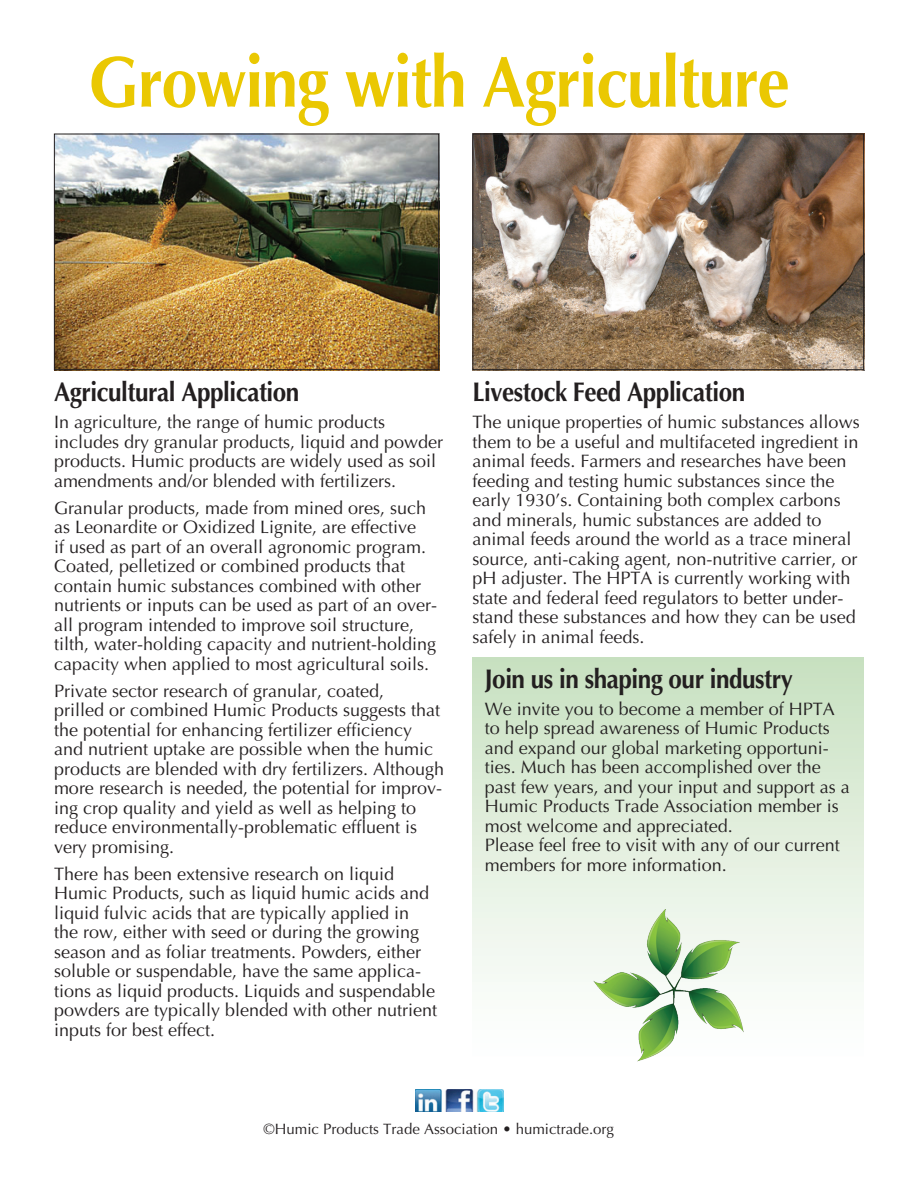
<style>
.page{position:relative;width:918px;height:1188px;background:#fff}
.page>*{position:absolute;margin:0;border:0;box-sizing:border-box;transform-origin:0 0}
.t1{font:700 72px "Optima";letter-spacing:-.02em;color:#eac802;scale:.9 1}
.t2{font:700 27px "Optima";letter-spacing:-.02em;color:#231f20;scale:.9 1}
.t3{font:18px/19.5px "Optima";color:#231f20}
.t4{font:15px "Optima";color:#231f20}
</style>
<div class="page">
<div style="left:472px;top:658px;width:392px;height:408px;background:linear-gradient(to bottom,#c9e1c1,#fff)"></div>
<img style="left:56px;top:136px;width:381px;height:232px">
<div style="left:54px;top:134px;width:385px;height:236px;border:1px solid #231f20"></div>
<img style="left:474px;top:136px;width:388px;height:232px">
<div style="left:472px;top:134px;width:392px;height:236px;border:1px solid #231f20"></div>
<img style="left:591px;top:909px;width:154px;height:155px">
<img style="left:416px;top:1090px;width:87px;height:22px">
<h1 class="t1" style="left:88px;top:40px;width:781px">Growing with Agriculture</h1>
<h2 class="t2" style="left:54px;top:377px;width:274px">Agricultural Application</h2>
<p class="t3" style="left:54px;top:413px;width:391px">In agriculture, the range of humic products includes dry granular products, liquid and powder products. Humic products are widely used as soil amendments and/or blended with fertilizers.</p>
<p class="t3" style="left:54px;top:498px;width:385px">Granular products, made from mined ores, such as Leonardite or Oxidized Lignite, are effective<br>if used as part of an overall agronomic program.<br>Coated, pelletized or combined products that contain humic substances combined with other nutrients or inputs can be used as part of an over&shy;all program intended to improve soil structure, tilth, water-holding capacity and nutrient-holding capacity when applied to most agricultural soils.</p>
<p class="t3" style="left:54px;top:681px;width:392px">Private sector research of granular, coated,<br>prilled or combined Humic Products suggests that the potential for enhancing fertilizer efficiency and nutrient uptake are possible when the humic products are blended with dry fertilizers. Although more research is needed, the potential for improv&shy;ing crop quality and yield as well as helping to reduce environmentally-problematic effluent is very promising.</p>
<p class="t3" style="left:54px;top:864px;width:385px">There has been extensive research on liquid Humic Products, such as liquid humic acids and liquid fulvic acids that are typically applied in the row, either with seed or during the growing season and as foliar treatments. Powders, either soluble or suspendable, have the same applica&shy;tions as liquid products. Liquids and suspendable powders are typically blended with other nutrient inputs for best effect.</p>
<h2 class="t2" style="left:472px;top:377px;width:305px">Livestock Feed Application</h2>
<p class="t3" style="left:472px;top:413px;width:389px">The unique properties of humic substances allows them to be a useful and multifaceted ingredient in animal feeds. Farmers and researches have been feeding and testing humic substances since the early 1930’s. Containing both complex carbons and minerals, humic substances are added to animal feeds around the world as a trace mineral source, anti-caking agent, non-nutritive carrier, or pH adjuster. The HPTA is currently working with state and federal feed regulators to better under&shy;stand these substances and how they can be used safely in animal feeds.</p>
<h2 class="t2" style="left:485px;top:663px;width:344px">Join us in shaping our industry</h2>
<p class="t3" style="left:485px;top:699px;width:367px">We invite you to become a member of HPTA to help spread awareness of Humic Products and expand our global marketing opportuni&shy;ties. Much has been accomplished over the past few years, and your input and support as a Humic Products Trade Association member is most welcome and appreciated.<br>Please feel free to visit with any of our current members for more information.</p>
<p class="t4" style="left:264px;top:1120px;width:352px">©Humic Products Trade Association • humictrade.org</p>
</div>
